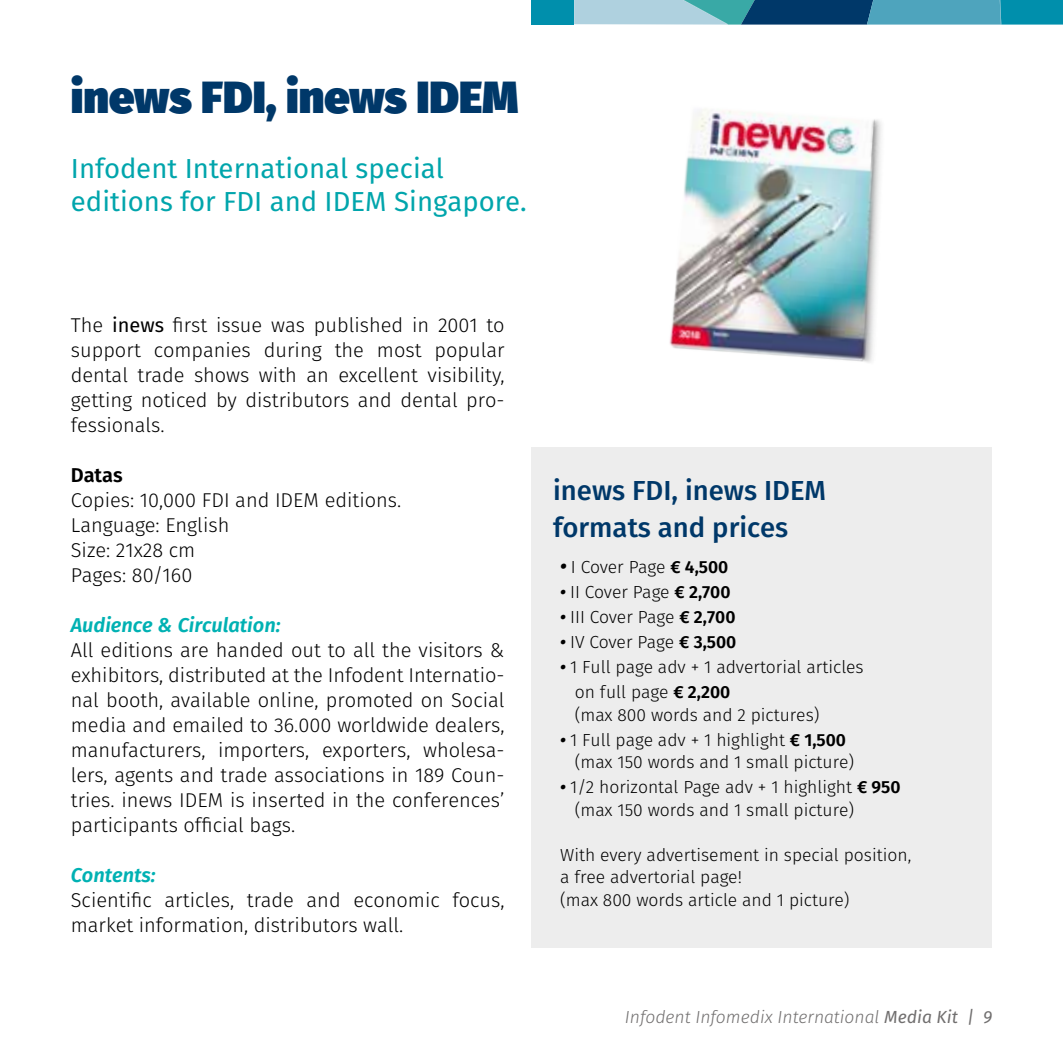
<style>
.page{position:relative;width:1063px;height:1063px;background:#fff}
.page>*{position:absolute;margin:0;border:0;box-sizing:border-box;transform-origin:0 0}
.t1{font:900 45px "Fira Sans";color:#003869}
.t2{font:27.5px/32.5px "Fira Sans";color:#00a5ac}
.t3{font:500 27.5px/37.5px "Fira Sans";color:#003869}
.t4{font:300 20px/25px "Fira Sans";color:#000;text-align:justify}
.t5{font:italic 600 20px "Fira Sans";color:#00b1b3}
.t6{font:600 20px "Fira Sans";color:#000}
.t7{font:300 17.5px/22.5px "Fira Sans";color:#000}
.t8{font:italic 300 17.5px "Fira Sans";color:#716f6f}
.s1{font-weight:400}
.s2{font-weight:600;font-style:italic;font-size:20px}
.s3{font-weight:600}
.s4{font-weight:600;font-style:italic}
</style>
<div class="page">
<img style="left:669px;top:109px;width:213px;height:254px">
<svg style="left:574px;top:0;width:489px;height:25px;background:#4d95ae"></svg>
<div style="left:531px;top:0;width:43px;height:24px;background:#008fac"></div>
<div style="left:531px;top:448px;width:461px;height:500px;background:#ededed"></div>
<h1 class="t1" style="left:71px;top:65px;width:449px">inews FDI, inews IDEM</h1>
<h2 class="t2" style="left:71px;top:153px;width:457px">Infodent International special editions for FDI and IDEM Singapore.</h2>
<p class="t4" style="left:71px;top:313px;width:435px">The <span class="s1">inews</span> first issue was published in 2001 to support companies during the most popular dental trade shows with an excellent visibility, getting noticed by distributors and dental pro&shy;fessionals.</p>
<p class="t6" style="left:71px;top:461px;width:53px">Datas</p>
<p class="t4" style="left:71px;top:488px;width:332px;text-align:left">Copies: 10,000 FDI and IDEM editions.<br>Language: English<br>Size: 21x28 cm<br>Pages: 80/160</p>
<p class="t5" style="left:71px;top:611px;width:211px">Audience &amp; Circulation:</p>
<p class="t4" style="left:71px;top:638px;width:435px">All editions are handed out to all the visitors &amp; exhibitors, distributed at the Infodent Internatio&shy;nal booth, available online, promoted on Social media and emailed to 36.000 worldwide dealers, manufacturers, importers, exporters, wholesa&shy;lers, agents and trade associations in 189 Coun&shy;tries. inews IDEM is inserted in the conferences’ participants official bags.</p>
<p class="t5" style="left:71px;top:861px;width:86px">Contents:</p>
<p class="t4" style="left:71px;top:888px;width:435px">Scientific articles, trade and economic focus, market information, distributors wall.</p>
<h2 class="t3" style="left:553px;top:471px;width:275px">inews FDI, inews IDEM formats and prices</h2>
<p class="t7" style="left:560px;top:556px;width:170px"><span class="s2">•</span> I Cover Page <span class="s3">€ 4,500</span></p>
<p class="t7" style="left:560px;top:581px;width:172px"><span class="s4">•</span> II Cover Page <span class="s3">€ 2,700</span></p>
<p class="t7" style="left:560px;top:606px;width:177px"><span class="s4">•</span> III Cover Page <span class="s3">€ 2,700</span></p>
<p class="t7" style="left:560px;top:631px;width:178px"><span class="s4">•</span> IV Cover Page <span class="s3">€ 3,500</span></p>
<p class="t7" style="left:575px;top:655px;width:290px;line-height:25px;text-indent:-15px"><span class="s4">•</span> 1 Full page adv + 1 advertorial articles on full page <span class="s3">€ 2,200</span></p>
<p class="t7" style="left:575px;top:703px;width:246px">(max 800 words and 2 pictures)</p>
<p class="t7" style="left:575px;top:728px;width:281px;text-indent:-15px"><span class="s4">•</span> 1 Full page adv + 1 highlight <span class="s3">€ 1,500 </span>(max 150 words and 1 small picture)</p>
<p class="t7" style="left:575px;top:776px;width:327px;text-indent:-15px"><span class="s4">•</span> 1/2 horizontal Page adv + 1 highlight <span class="s3">€ 950 </span>(max 150 words and 1 small picture)</p>
<p class="t7" style="left:560px;top:843px;width:353px">With every advertisement in special position, a free advertorial page!<br>(max 800 words article and 1 picture)</p>
<p class="t8" style="left:625px;top:1005px;width:369px">Infodent Infomedix International <span class="s1">Media Kit | 9</span></p>
</div>
